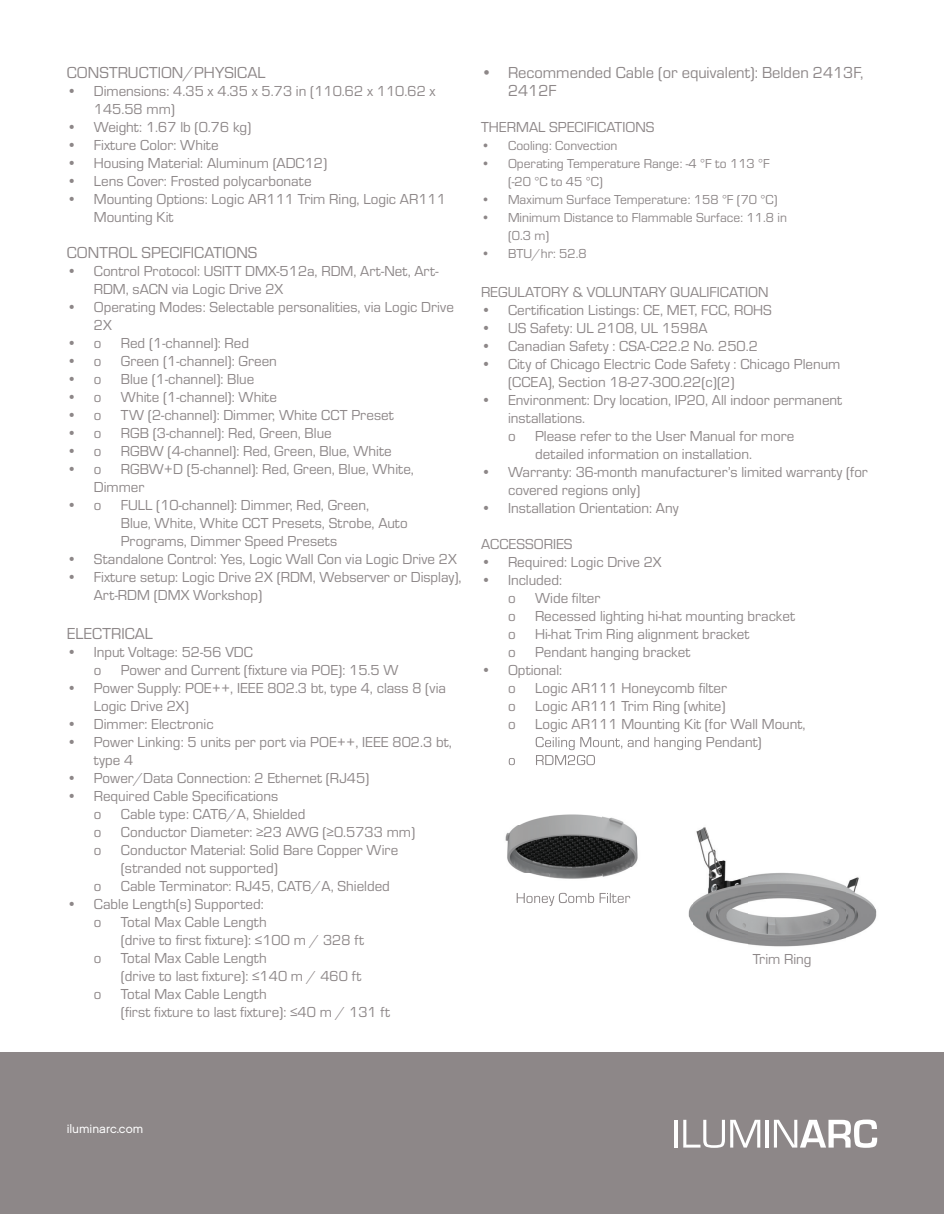
<style>
.page{position:relative;width:944px;height:1214px;background:#fff}
.page>*{position:absolute;margin:0;border:0;box-sizing:border-box;transform-origin:0 0}
.t1{font:16.5px/18px "Eurostile";color:#8d8788}
.t2{font:15px/18px "Eurostile";color:#8d8788}
.t3{font:13.5px/18px "Eurostile";color:#8d8788}
.t4{font:12px "Chalet London Nineteen Sixty";color:#fff}
</style>
<div class="page">
<div style="left:0;top:1052px;width:944px;height:162px;background:#8d8788"></div>
<hr style="left:675px;top:1119px;width:3px;height:28px;background:#fff">
<svg style="left:683px;top:1119px;width:77px;height:28px"></svg>
<hr style="left:765px;top:1119px;width:3px;height:28px;background:#fff">
<svg style="left:774px;top:1119px;width:103px;height:28px"></svg>
<img style="left:692px;top:827px;width:185px;height:120px">
<img style="left:505px;top:814px;width:97px;height:65px">
<img style="left:551px;top:730px;width:129px;height:2px">
<img style="left:535px;top:737px;width:157px;height:13px">
<img style="left:508px;top:755px;width:87px;height:10px">
<img style="left:602px;top:816px;width:90px;height:106px">
<img style="left:516px;top:892px;width:86px;height:14px">
<img style="left:602px;top:892px;width:28px;height:14px">
<p class="t1" style="left:67px;top:63px;width:200px">CONSTRUCTION/PHYSICAL</p>
<p class="t2" style="left:94px;top:81px;width:343px;text-indent:-27px">• Dimensions: 4.35 x 4.35 x 5.73 in (110.62 x 110.62 x<br>145.58 mm)</p>
<p class="t2" style="left:67px;top:117px;width:186px">• Weight: 1.67 lb (0.76 kg)</p>
<p class="t2" style="left:67px;top:135px;width:153px">• Fixture Color: White</p>
<p class="t2" style="left:67px;top:153px;width:262px">• Housing Material: Aluminum (ADC12)</p>
<p class="t2" style="left:67px;top:171px;width:246px">• Lens Cover: Frosted polycarbonate</p>
<p class="t2" style="left:94px;top:189px;width:354px;text-indent:-27px">• Mounting Options: Logic AR111 Trim Ring, Logic AR111<br>Mounting Kit</p>
<p class="t1" style="left:67px;top:243px;width:192px">CONTROL SPECIFICATIONS</p>
<p class="t2" style="left:94px;top:261px;width:346px;text-indent:-27px">• Control Protocol: USITT DMX-512a, RDM, Art-Net, Art-<br>RDM, sACN via Logic Drive 2X</p>
<p class="t2" style="left:94px;top:297px;width:361px;text-indent:-27px">• Operating Modes: Selectable personalities, via Logic Drive<br>2X</p>
<p class="t2" style="left:67px;top:333px;width:36px">• o</p>
<p class="t2" style="left:121px;top:333px;width:130px">Red (1-channel): Red</p>
<p class="t2" style="left:67px;top:351px;width:36px">• o</p>
<p class="t2" style="left:121px;top:351px;width:158px">Green (1-channel): Green</p>
<p class="t2" style="left:67px;top:369px;width:36px">• o</p>
<p class="t2" style="left:121px;top:369px;width:135px">Blue (1-channel): Blue</p>
<p class="t2" style="left:67px;top:387px;width:36px">• o</p>
<p class="t2" style="left:121px;top:387px;width:158px">White (1-channel): White</p>
<p class="t2" style="left:67px;top:405px;width:36px">• o</p>
<p class="t2" style="left:121px;top:405px;width:274px">TW (2-channel): Dimmer, White CCT Preset</p>
<p class="t2" style="left:67px;top:423px;width:36px">• o</p>
<p class="t2" style="left:121px;top:423px;width:212px">RGB (3-channel): Red, Green, Blue</p>
<p class="t2" style="left:67px;top:441px;width:36px">• o</p>
<p class="t2" style="left:121px;top:441px;width:272px">RGBW (4-channel): Red, Green, Blue, White</p>
<p class="t2" style="left:67px;top:459px;width:36px">• o</p>
<p class="t2" style="left:94px;top:459px;width:321px;text-indent:27px">RGBW+D (5-channel): Red, Green, Blue, White,<br>Dimmer</p>
<p class="t2" style="left:67px;top:495px;width:36px">• o</p>
<p class="t2" style="left:121px;top:495px;width:288px">FULL (10-channel): Dimmer, Red, Green,<br>Blue, White, White CCT Presets, Strobe, Auto<br>Programs, Dimmer Speed Presets</p>
<p class="t2" style="left:67px;top:549px;width:391px">• Standalone Control: Yes, Logic Wall Con via Logic Drive 2X</p>
<p class="t2" style="left:94px;top:567px;width:369px;text-indent:-27px">• Fixture setup: Logic Drive 2X (RDM, Webserver or Display),<br>Art-RDM (DMX Workshop)</p>
<p class="t1" style="left:67px;top:624px;width:88px">ELECTRICAL</p>
<p class="t2" style="left:94px;top:642px;width:161px;text-indent:-27px">• Input Voltage: 52-56 VDC o</p>
<p class="t2" style="left:121px;top:660px;width:279px">Power and Current (fixture via POE): 15.5 W</p>
<p class="t2" style="left:94px;top:678px;width:354px;text-indent:-27px">• Power Supply: POE++, IEEE 802.3 bt, type 4, class 8 (via<br>Logic Drive 2X)</p>
<p class="t2" style="left:67px;top:714px;width:148px">• Dimmer: Electronic</p>
<p class="t2" style="left:94px;top:732px;width:359px;text-indent:-27px">• Power Linking: 5 units per port via POE++, IEEE 802.3 bt, type 4</p>
<p class="t2" style="left:67px;top:768px;width:304px">• Power/Data Connection: 2 Ethernet (RJ45)</p>
<p class="t2" style="left:94px;top:786px;width:186px;text-indent:-27px">• Required Cable Specifications o</p>
<p class="t2" style="left:121px;top:804px;width:186px">Cable type: CAT6/A, Shielded</p>
<p class="t2" style="left:94px;top:822px;width:9px">o</p>
<p class="t2" style="left:121px;top:822px;width:296px">Conductor Diameter: ≥23 AWG (≥0.5733 mm)</p>
<p class="t2" style="left:94px;top:840px;width:9px">o</p>
<p class="t2" style="left:121px;top:840px;width:279px">Conductor Material: Solid Bare Copper Wire (stranded not supported)</p>
<p class="t2" style="left:94px;top:876px;width:9px">o</p>
<p class="t2" style="left:121px;top:876px;width:270px">Cable Terminator: RJ45, CAT6/A, Shielded</p>
<p class="t2" style="left:94px;top:894px;width:171px;text-indent:-27px">• Cable Length(s) Supported: o</p>
<p class="t2" style="left:121px;top:912px;width:245px">Total Max Cable Length<br>(drive to first fixture): ≤100 m / 328 ft</p>
<p class="t2" style="left:94px;top:948px;width:9px">o</p>
<p class="t2" style="left:121px;top:948px;width:242px">Total Max Cable Length<br>(drive to last fixture): ≤140 m / 460 ft</p>
<p class="t2" style="left:94px;top:984px;width:9px">o</p>
<p class="t2" style="left:121px;top:984px;width:271px">Total Max Cable Length<br>(first fixture to last fixture): ≤40 m / 131 ft</p>
<p class="t1" style="left:508px;top:63px;width:357px;text-indent:-27px">• Recommended Cable (or equivalent): Belden 2413F,<br>2412F</p>
<p class="t2" style="left:481px;top:117px;width:175px">THERMAL SPECIFICATIONS</p>
<p class="t3" style="left:481px;top:136px;width:138px">• Cooling: Convection</p>
<p class="t3" style="left:508px;top:154px;width:263px;text-indent:-27px">• Operating Temperature Range: -4 °F to 113 °F (-20 °C to 45 °C)</p>
<p class="t3" style="left:481px;top:190px;width:298px">• Maximum Surface Temperature: 158 °F (70 °C)</p>
<p class="t3" style="left:508px;top:208px;width:280px;text-indent:-27px">• Minimum Distance to Flammable Surface: 11.8 in (0.3 m)</p>
<p class="t3" style="left:481px;top:244px;width:107px">• BTU/hr: 52.8</p>
<p class="t2" style="left:481px;top:282px;width:289px">REGULATORY &amp; VOLUNTARY QUALIFICATION</p>
<p class="t2" style="left:481px;top:300px;width:292px">• Certification Listings: CE, MET, FCC, ROHS</p>
<p class="t2" style="left:481px;top:318px;width:228px">• US Safety: UL 2108, UL 1598A</p>
<p class="t2" style="left:481px;top:336px;width:278px">• Canadian Safety : CSA-C22.2 No. 250.2</p>
<p class="t2" style="left:508px;top:354px;width:334px;text-indent:-27px">• City of Chicago Electric Code Safety : Chicago Plenum (CCEA), Section 18-27-300.22(c)(2)</p>
<p class="t2" style="left:508px;top:390px;width:335px;text-indent:-27px">• Environment: Dry location, IP20, All indoor permanent installations.<br>o</p>
<p class="t2" style="left:535px;top:426px;width:261px">Please refer to the User Manual for more detailed information on installation.</p>
<p class="t2" style="left:508px;top:462px;width:361px;text-indent:-27px">• Warranty: 36-month manufacturer’s limited warranty (for covered regions only)</p>
<p class="t2" style="left:481px;top:498px;width:199px">• Installation Orientation: Any</p>
<p class="t2" style="left:481px;top:534px;width:93px">ACCESSORIES</p>
<p class="t2" style="left:481px;top:552px;width:182px">• Required: Logic Drive 2X</p>
<p class="t2" style="left:508px;top:570px;width:56px;text-indent:-27px">• Included: o</p>
<p class="t2" style="left:535px;top:588px;width:67px">Wide filter</p>
<p class="t2" style="left:508px;top:606px;width:9px">o</p>
<p class="t2" style="left:535px;top:606px;width:261px">Recessed lighting hi-hat mounting bracket</p>
<p class="t2" style="left:508px;top:624px;width:9px">o</p>
<p class="t2" style="left:535px;top:624px;width:216px">Hi-hat Trim Ring alignment bracket</p>
<p class="t2" style="left:508px;top:642px;width:9px">o</p>
<p class="t2" style="left:535px;top:642px;width:157px">Pendant hanging bracket</p>
<p class="t2" style="left:508px;top:660px;width:56px;text-indent:-27px">• Optional: o</p>
<p class="t2" style="left:535px;top:678px;width:193px">Logic AR111 Honeycomb filter</p>
<p class="t2" style="left:508px;top:696px;width:9px">o</p>
<p class="t2" style="left:535px;top:696px;width:192px">Logic AR111 Trim Ring (white)</p>
<p class="t2" style="left:508px;top:714px;width:9px">o</p>
<p class="t2" style="left:535px;top:714px;width:272px">Logic AR111 Mounting Kit (for Wall Mount,</p>
<p class="t2" style="left:752px;top:949px;width:60px">Trim Ring</p>
<p class="t4" style="left:67px;top:1121px;width:78px">iluminarc.com</p>
</div>
